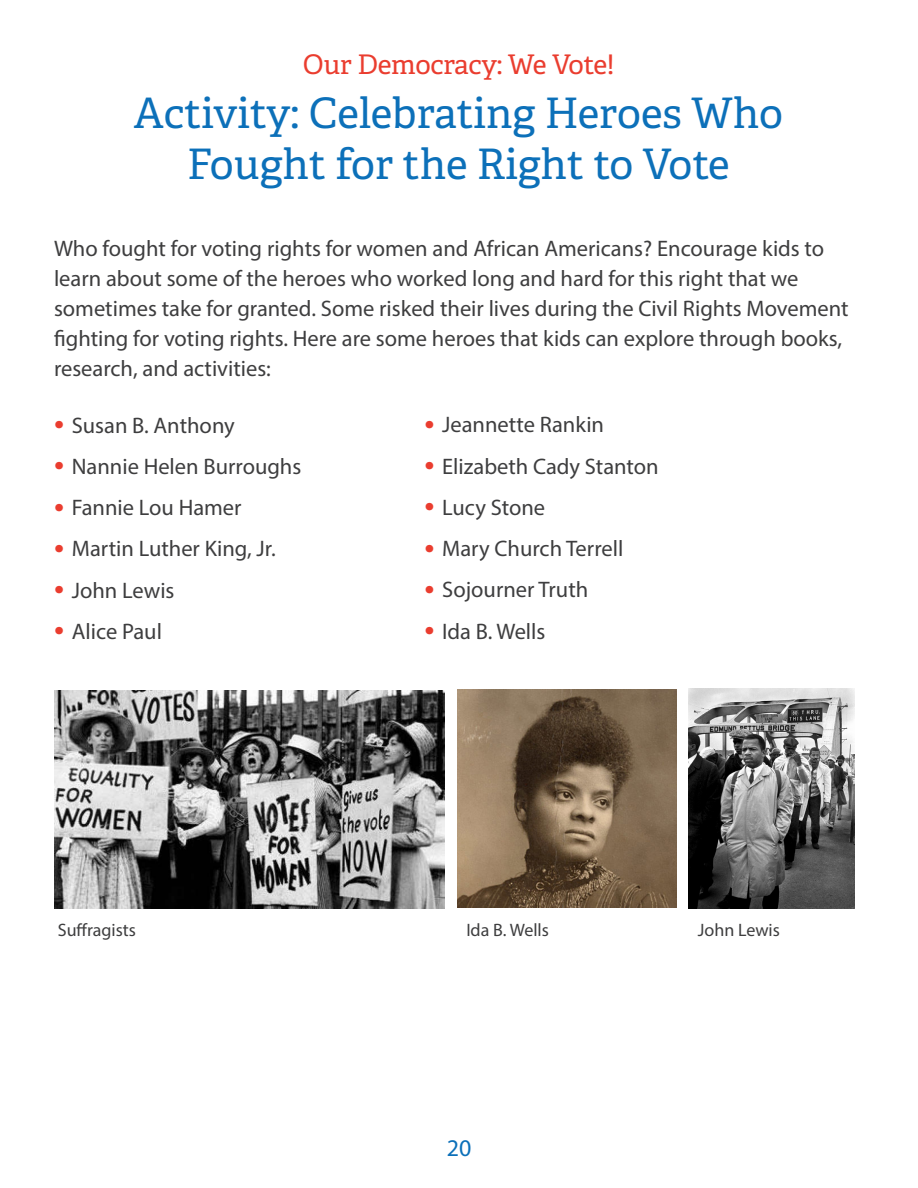
<style>
.page{position:relative;width:918px;height:1188px;background:#fff}
.page>*{position:absolute;margin:0;border:0;box-sizing:border-box;transform-origin:0 0}
.subheads2{font:42px/51px "Adelle PE";letter-spacing:-.005em;color:#0c70b9;text-align:center}
.subheads2-2{font:27px "Adelle PE";letter-spacing:-.01em;color:#ea3d2f}
.t1{font:24px "Myriad Pro";color:#0c70b9}
.t2{font:22.5px/30px "Myriad Pro";color:#3e3e3f}
.t3{font:18px "Myriad Pro";color:#3e3e3f}
.s1{font-size:36px;color:#ea3d2f}
</style>
<div class="page">
<img style="left:54px;top:690px;width:391px;height:219px">
<img style="left:457px;top:689px;width:219px;height:219px">
<img style="left:688px;top:688px;width:167px;height:221px">
<p class="subheads2-2" style="left:303px;top:45px;width:313px">Our Democracy: We Vote!</p>
<p class="subheads2" style="left:134px;top:85px;width:650px">Activity: Celebrating Heroes Who<br>Fought for the Right to Vote</p>
<p class="t2" style="left:54px;top:234px;width:796px">Who fought for voting rights for women and African Americans? Encourage kids to learn about some of the heroes who worked long and hard for this right that we sometimes take for granted. Some risked their lives during the Civil Rights Movement fighting for voting rights. Here are some heroes that kids can explore through books, research, and activities:</p>
<p class="t2" style="left:54px;top:410px;width:182px"><span class="s1">•</span> Susan B. Anthony</p>
<p class="t2" style="left:54px;top:451px;width:249px"><span class="s1">•</span> Nannie Helen Burroughs</p>
<p class="t2" style="left:54px;top:492px;width:189px"><span class="s1">•</span> Fannie Lou Hamer</p>
<p class="t2" style="left:54px;top:534px;width:223px"><span class="s1">•</span> Martin Luther King, Jr.</p>
<p class="t2" style="left:54px;top:575px;width:122px"><span class="s1">•</span> John Lewis</p>
<p class="t2" style="left:54px;top:616px;width:109px"><span class="s1">•</span> Alice Paul</p>
<p class="t2" style="left:424px;top:409px;width:181px"><span class="s1">•</span> Jeannette Rankin</p>
<p class="t2" style="left:424px;top:451px;width:236px"><span class="s1">•</span> Elizabeth Cady Stanton</p>
<p class="t2" style="left:424px;top:492px;width:122px"><span class="s1">•</span> Lucy Stone</p>
<p class="t2" style="left:424px;top:533px;width:200px"><span class="s1">•</span> Mary Church Terrell</p>
<p class="t2" style="left:424px;top:574px;width:165px"><span class="s1">•</span> Sojourner Truth</p>
<p class="t2" style="left:424px;top:616px;width:123px"><span class="s1">•</span> Ida B. Wells</p>
<p class="t3" style="left:58px;top:919px;width:80px">Suffragists</p>
<p class="t3" style="left:466px;top:919px;width:84px">Ida B. Wells</p>
<p class="t3" style="left:698px;top:919px;width:84px">John Lewis</p>
<p class="t1" style="left:447px;top:1133px;width:26px">20</p>
</div>
